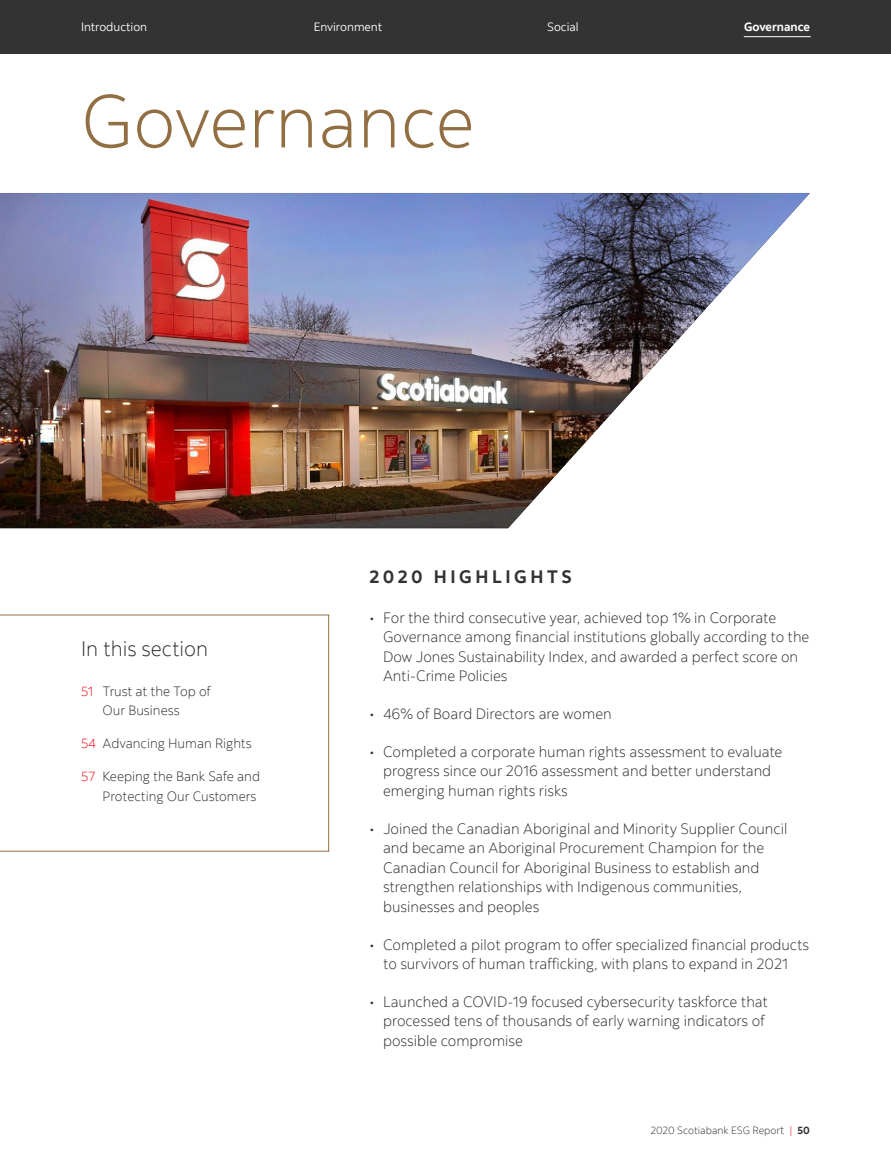
<style>
.page{position:relative;width:891px;height:1161px;background:#fff}
.page>*{position:absolute;margin:0;border:0;box-sizing:border-box;transform-origin:0 0}
.t1{font:300 75px "Scotia";color:#926f42}
.t2{font:300 21px "Scotia";color:#333}
.t3{font:700 18px "Scotia";letter-spacing:.2em;color:#333}
.t4{font:300 15px/19.5px "Scotia";color:#333}
.t5{font:300 13.5px/19.5px "Scotia";color:#333}
.t6{font:12px "Scotia";color:#fff}
.t7{font:700 12px "Scotia";color:#fff}
.t8{font:300 10.5px "Scotia";color:#333}
.s1{color:#ec111a}
.s2{font-size:11.25px}
.s3{font-weight:700}
</style>
<div class="page">
<div style="left:0;top:0;width:891px;height:54px;background:#333"></div>
<img style="left:0;top:193px;width:810px;height:335px">
<svg style="left:0;top:614px;width:329px;height:238px"></svg>
<hr style="left:744px;top:36px;width:67px;height:1px;background:#fff">
<p class="t6" style="left:81px;top:20px;width:68px">Introduction</p>
<p class="t6" style="left:314px;top:20px;width:70px">Environment</p>
<p class="t6" style="left:547px;top:20px;width:33px">Social</p>
<p class="t7" style="left:744px;top:20px;width:67px">Governance</p>
<h1 class="t1" style="left:81px;top:75px;width:395px">Governance</h1>
<h2 class="t2" style="left:81px;top:635px;width:129px">In this section</h2>
<p class="t5" style="left:103px;top:681px;width:110px;text-indent:-22px"><span class="s1">51</span> Trust at the Top of<br>Our Business</p>
<p class="t5" style="left:81px;top:733px;width:172px"><span class="s1">54</span> Advancing Human Rights</p>
<p class="t5" style="left:81px;top:766px;width:181px;text-align:right"><span class="s1">57</span> Keeping the Bank Safe and<br>Protecting Our Customers</p>
<p class="t3" style="left:370px;top:565px;width:204px">2020 HIGHLIGHTS</p>
<p class="t4" style="left:383px;top:607px;width:428px;text-indent:-14px">• For the third consecutive year, achieved top 1% in Corporate Governance among financial institutions globally according to the Dow Jones Sustainability Index, and awarded a perfect score on Anti-Crime Policies</p>
<p class="t4" style="left:370px;top:704px;width:244px">• 46% of Board Directors are women</p>
<p class="t4" style="left:383px;top:742px;width:401px;text-indent:-14px">• Completed a corporate human rights assessment to evaluate progress since our 2016 assessment and better understand emerging human rights risks</p>
<p class="t4" style="left:383px;top:819px;width:406px;text-indent:-14px">• Joined the Canadian Aboriginal and Minority Supplier Council and became an Aboriginal Procurement Champion for the Canadian Council for Aboriginal Business to establish and strengthen relationships with Indigenous communities, businesses and peoples</p>
<p class="t4" style="left:370px;top:934px;width:441px;text-align:center">• Completed a pilot program to offer specialized financial products to survivors of human trafficking, with plans to expand in 2021</p>
<p class="t4" style="left:383px;top:992px;width:386px;text-indent:-14px">• Launched a COVID-19 focused cybersecurity taskforce that processed tens of thousands of early warning indicators of possible compromise</p>
<p class="t8" style="left:650px;top:1124px;width:161px">2020 Scotiabank ESG Repor<span class="s2">t</span> <span class="s1">|</span> <span class="s3">50</span></p>
</div>
